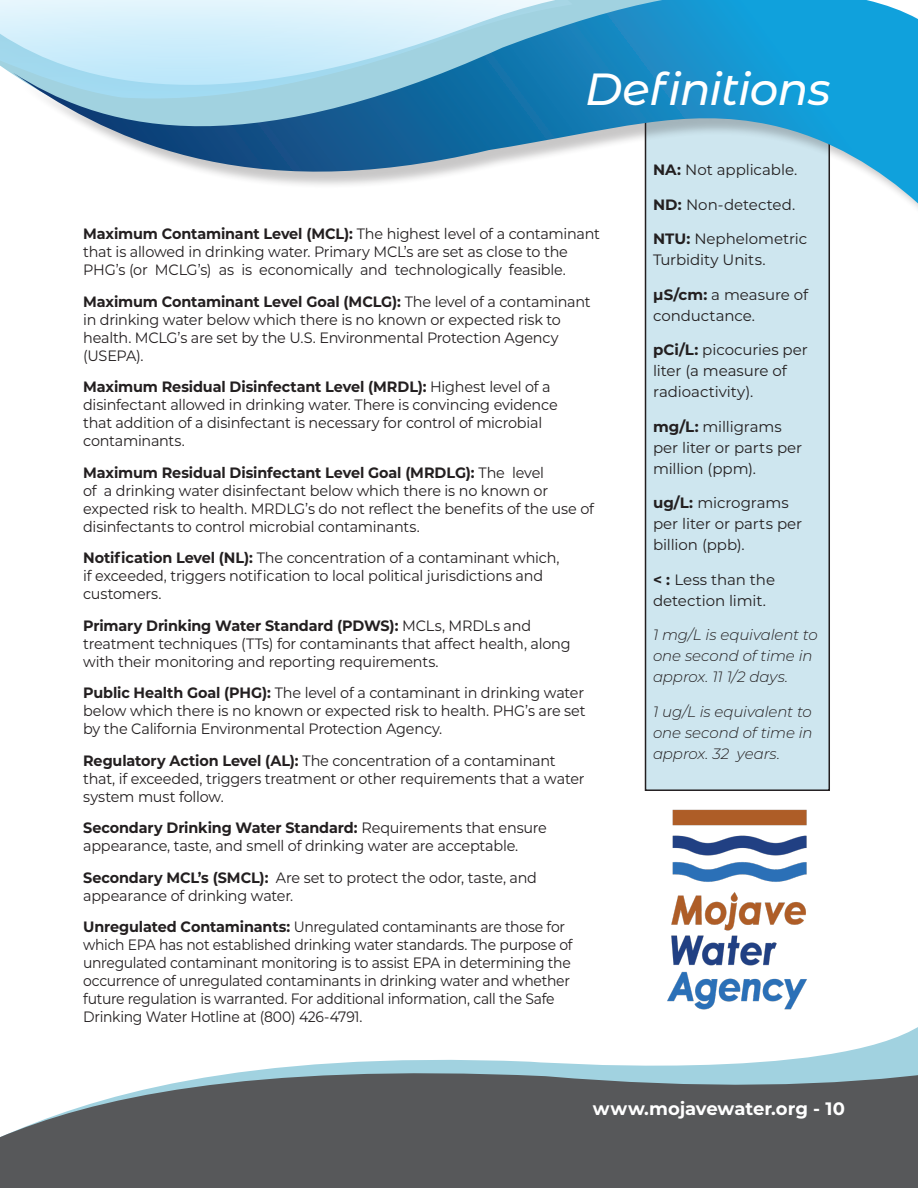
<style>
.page{position:relative;width:918px;height:1188px;background:#fff}
.page>*{position:absolute;margin:0;border:0;box-sizing:border-box;transform-origin:0 0}
.CCR_Headline{font:italic 500 45px "Montserrat Alternates";letter-spacing:-.015em;color:#fff}
.CCR_body_text{font:700 18px "Montserrat";color:#fff}
.CCR_body_text-2{font:15px/18px "Montserrat";letter-spacing:-.015em;color:#231f20;scale:.96 1}
.CCR_body_text-3{font:15px/18px "Montserrat";letter-spacing:-.015em;color:#231f20;scale:.93 1}
.CCR_body_text-4{font:15px/21px "Montserrat";letter-spacing:-.015em;color:#231f20}
.CCR_body_text-5{font:italic 300 15px/21px "Montserrat";letter-spacing:-.005em;color:#231f20}
.s1{font-weight:700}
</style>
<div class="page">
<svg style="left:339px;top:1027px;width:579px;height:36px"></svg>
<svg style="left:0;top:1063px;width:918px;height:125px;background:#6b7174"></svg>
<div style="left:646px;top:52px;width:183px;height:738px;background:#cee6ef"></div>
<div style="left:645px;top:51px;width:185px;height:740px;border:2px solid #231f20"></div>
<div style="left:17px;top:0;width:901px;height:241px;background:#231f20;opacity:.25"></div>
<svg style="left:17px;top:0;width:901px;height:209px"></svg>
<svg style="left:0;top:0;width:573px;height:100px;background:#aad6e9"></svg>
<img style="left:667px;top:809px;width:140px;height:201px">
<p class="CCR_Headline" style="left:585px;top:58px;width:247px">Definitions</p>
<p class="CCR_body_text-2" style="left:83px;top:224px;width:540px"><span class="s1">Maximum Contaminant Level (MCL):</span> The highest level of a contaminant that is allowed in drinking water. Primary MCL’s are set as close to the<br>PHG’s (or MCLG’s) as is economically and technologically feasible.</p>
<p class="CCR_body_text-2" style="left:83px;top:292px;width:530px"><span class="s1">Maximum Contaminant Level Goal (MCLG):</span> The level of a contaminant in drinking water below which there is no known or expected risk to health. MCLG’s are set by the U.S. Environmental Protection Agency (USEPA).</p>
<p class="CCR_body_text-2" style="left:83px;top:377px;width:496px"><span class="s1">Maximum Residual Disinfectant Level (MRDL):</span> Highest level of a disinfectant allowed in drinking water. There is convincing evidence that addition of a disinfectant is necessary for control of microbial contaminants.</p>
<p class="CCR_body_text-2" style="left:83px;top:463px;width:534px"><span class="s1">Maximum Residual Disinfectant Level Goal (MRDLG):</span> The level<br>of a drinking water disinfectant below which there is no known or expected risk to health. MRDLG’s do not reflect the benefits of the use of disinfectants to control microbial contaminants.</p>
<p class="CCR_body_text-2" style="left:83px;top:548px;width:498px"><span class="s1">Notification Level (NL):</span> The concentration of a contaminant which, if exceeded, triggers notification to local political jurisdictions and customers.</p>
<p class="CCR_body_text-2" style="left:83px;top:616px;width:509px"><span class="s1">Primary Drinking Water Standard (PDWS):</span> MCLs, MRDLs and treatment techniques (TTs) for contaminants that affect health, along with their monitoring and reporting requirements.</p>
<p class="CCR_body_text-2" style="left:83px;top:683px;width:525px;text-align:justify"><span class="s1">Public Health Goal (PHG):</span> The level of a contaminant in drinking water below which there is no known or expected risk to health. PHG’s are set by the California Environmental Protection Agency.</p>
<p class="CCR_body_text-2" style="left:83px;top:751px;width:524px"><span class="s1">Regulatory Action Level (AL):</span> The concentration of a contaminant that, if exceeded, triggers treatment or other requirements that a water system must follow.</p>
<p class="CCR_body_text-2" style="left:83px;top:818px;width:485px"><span class="s1">Secondary Drinking Water Standard:</span> Requirements that ensure appearance, taste, and smell of drinking water are acceptable.</p>
<p class="CCR_body_text-2" style="left:83px;top:868px;width:474px"><span class="s1">Secondary MCL’s (SMCL):</span> Are set to protect the odor, taste, and appearance of drinking water.</p>
<p class="CCR_body_text-3" style="left:83px;top:917px;width:528px"><span class="s1">Unregulated Contaminants:</span> Unregulated contaminants are those for which EPA has not established drinking water standards. The purpose of unregulated contaminant monitoring is to assist EPA in determining the occurrence of unregulated contaminants in drinking water and whether future regulation is warranted. For additional information, call the Safe Drinking Water Hotline at (800) 426-4791.</p>
<p class="CCR_body_text-4" style="left:653px;top:159px;width:146px"><span class="s1">NA:</span> Not applicable.</p>
<p class="CCR_body_text-4" style="left:653px;top:193px;width:144px"><span class="s1">ND:</span> Non-detected.</p>
<p class="CCR_body_text-4" style="left:653px;top:228px;width:156px"><span class="s1">NTU:</span> Nephelometric<br>Turbidity Units.</p>
<p class="CCR_body_text-4" style="left:653px;top:283px;width:157px"><span class="s1">µS/cm:</span> a measure of conductance.</p>
<p class="CCR_body_text-4" style="left:653px;top:339px;width:156px"><span class="s1">pCi/L:</span> picocuries per liter (a measure of radioactivity).</p>
<p class="CCR_body_text-4" style="left:653px;top:415px;width:151px"><span class="s1">mg/L:</span> milligrams per liter or parts per million (ppm).</p>
<p class="CCR_body_text-4" style="left:653px;top:492px;width:151px"><span class="s1">ug/L:</span> micrograms per liter or parts per billion (ppb).</p>
<p class="CCR_body_text-4" style="left:653px;top:568px;width:124px"><span class="s1">&lt; :</span> Less than the detection limit.</p>
<p class="CCR_body_text-5" style="left:653px;top:624px;width:166px">1 mg/L is equivalent to one second of time in approx. 11 1/2 days.</p>
<p class="CCR_body_text-5" style="left:653px;top:700px;width:161px;text-align:justify">1 ug/L is equivalent to one second of time in approx. 32 years.</p>
<p class="CCR_body_text" style="left:593px;top:1095px;width:253px">www.mojavewater.org - 10</p>
</div>
